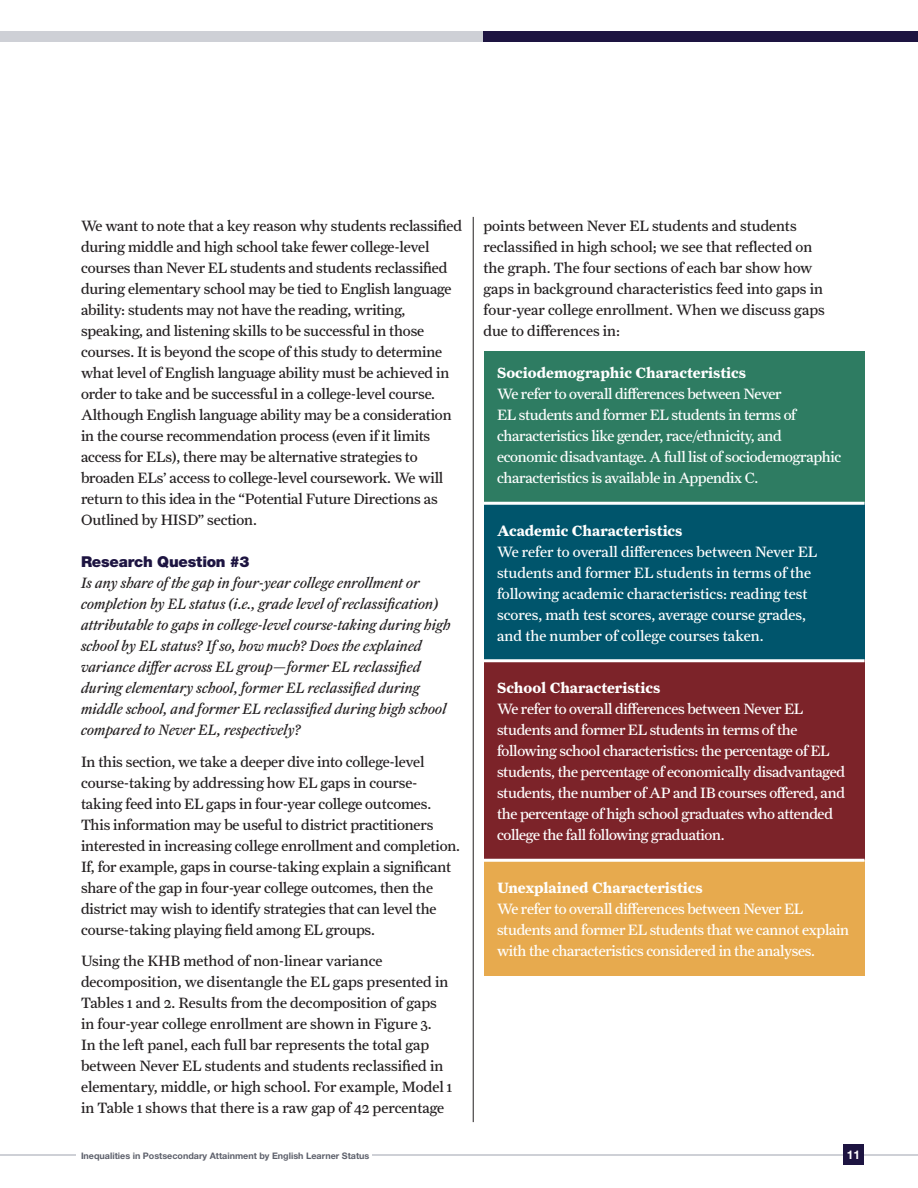
<style>
.page{position:relative;width:918px;height:1188px;background:#fff}
.page>*{position:absolute;margin:0;border:0;box-sizing:border-box;transform-origin:0 0}
.t1{font:15px/21px "Farnham Text";letter-spacing:-.01em;color:#231f20}
.t2{font:15px/21px "Farnham Text";letter-spacing:-.02em;color:#fff}
.t3{font:italic 15px/21px "Farnham Text";color:#231f20}
.t4{font:15px/21px "Farnham Text";color:#fff}
.t5{font:700 15px "Farnham Text";color:#fff}
.subhead{font:900 15px "Helvetica Neue LT Std";letter-spacing:-.015em;color:#1d1441}
.t6{font:700 12px "Helvetica Neue LT Std";color:#fff}
.t7{font:700 9px "Helvetica Neue LT Std";color:#5d606b}
</style>
<div class="page">
<hr style="left:372px;top:1154px;width:546px;height:2px;background:#ced0d6">
<hr style="left:0;top:1154px;width:76px;height:2px;background:#ced0d6">
<div style="left:843px;top:1144px;width:21px;height:22px;background:#1d1441"></div>
<div style="left:0;top:32px;width:483px;height:10px;background:#ced0d6"></div>
<div style="left:483px;top:32px;width:435px;height:10px;background:#1d1441"></div>
<hr style="left:473px;top:217px;width:1px;height:905px;background:#231f20">
<div style="left:484px;top:352px;width:381px;height:151px;background:#2e7c62"></div>
<div style="left:484px;top:503px;width:381px;height:158px;background:#00556c"></div>
<div style="left:484px;top:661px;width:381px;height:199px;background:#7c2329"></div>
<div style="left:484px;top:860px;width:381px;height:116px;background:#e7aa4e"></div>
<hr style="left:484px;top:502px;width:381px;height:3px;background:#fff">
<hr style="left:484px;top:659px;width:381px;height:3px;background:#fff">
<hr style="left:484px;top:859px;width:381px;height:3px;background:#fff">
<p class="t1" style="left:81px;top:215px;width:383px">We want to note that a key reason why students reclassified during middle and high school take fewer college-level courses than Never EL students and students reclassified during elementary school may be tied to English language ability: students may not have the reading, writing, speaking, and listening skills to be successful in those courses. It is beyond the scope of this study to determine what level of English language ability must be achieved in order to take and be successful in a college-level course.<br>Although English language ability may be a consideration in the course recommendation process (even if it limits access for ELs), there may be alternative strategies to broaden ELs’ access to college-level coursework. We will return to this idea in the “Potential Future Directions as Outlined by HISD” section.</p>
<p class="subhead" style="left:81px;top:553px;width:170px">Research Question #3</p>
<p class="t3" style="left:81px;top:572px;width:371px">Is any share of the gap in four-year college enrollment or completion by EL status (i.e., grade level of reclassification) attributable to gaps in college-level course-taking during high school by EL status? If so, how much? Does the explained variance differ across EL group—former EL reclassified during elementary school, former EL reclassified during middle school, and former EL reclassified during high school compared to Never EL, respectively?</p>
<p class="t1" style="left:81px;top:751px;width:381px">In this section, we take a deeper dive into college-level course-taking by addressing how EL gaps in course&shy;taking feed into EL gaps in four-year college outcomes.<br>This information may be useful to district practitioners interested in increasing college enrollment and completion.<br>If, for example, gaps in course-taking explain a significant share of the gap in four-year college outcomes, then the district may wish to identify strategies that can level the course-taking playing field among EL groups.</p>
<p class="t1" style="left:81px;top:950px;width:373px">Using the KHB method of non-linear variance decomposition, we disentangle the EL gaps presented in Tables 1 and 2. Results from the decomposition of gaps in four-year college enrollment are shown in Figure 3.<br>In the left panel, each full bar represents the total gap between Never EL students and students reclassified in elementary, middle, or high school. For example, Model 1 in Table 1 shows that there is a raw gap of 42 percentage</p>
<p class="t1" style="left:484px;top:215px;width:343px">points between Never EL students and students reclassified in high school; we see that reflected on the graph. The four sections of each bar show how gaps in background characteristics feed into gaps in four-year college enrollment. When we discuss gaps due to differences in:</p>
<p class="t5" style="left:497px;top:364px;width:251px">Sociodemographic Characteristics</p>
<p class="t2" style="left:497px;top:383px;width:346px">We refer to overall differences between Never<br>EL students and former EL students in terms of characteristics like gender, race/ethnicity, and economic disadvantage. A full list of sociodemographic characteristics is available in Appendix C.</p>
<p class="t5" style="left:497px;top:521px;width:187px">Academic Characteristics</p>
<p class="t4" style="left:497px;top:541px;width:322px">We refer to overall differences between Never EL students and former EL students in terms of the following academic characteristics: reading test scores, math test scores, average course grades, and the number of college courses taken.</p>
<p class="t5" style="left:497px;top:679px;width:165px">School Characteristics</p>
<p class="t2" style="left:497px;top:698px;width:350px">We refer to overall differences between Never EL students and former EL students in terms of the following school characteristics: the percentage of EL students, the percentage of economically disadvantaged students, the number of AP and IB courses offered, and the percentage of high school graduates who attended college the fall following graduation.</p>
<p class="t5" style="left:497px;top:878px;width:207px">Unexplained Characteristics</p>
<p class="t2" style="left:497px;top:898px;width:354px">We refer to overall differences between Never EL students and former EL students that we cannot explain with the characteristics considered in the analyses.</p>
<p class="t7" style="left:81px;top:1150px;width:290px">Inequalities in Postsecondary Attainment by English Learner Status</p>
<p class="t6" style="left:847px;top:1148px;width:15px">11</p>
</div>
